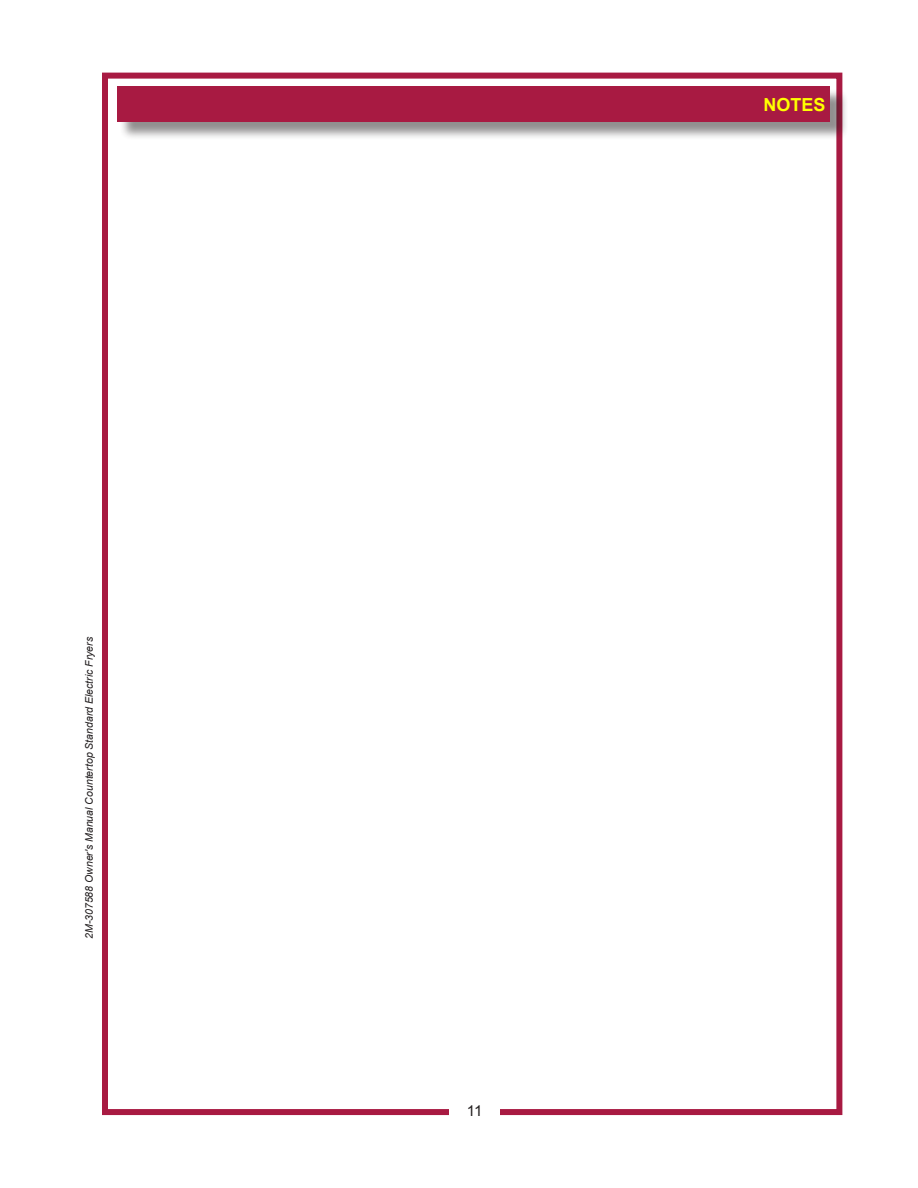
<style>
.page{position:relative;width:918px;height:1188px;background:#fff}
.page>*{position:absolute;margin:0;border:0;box-sizing:border-box;transform-origin:0 0}
.t1{font:700 18px "Arial";color:#ff0}
.t2{font:15px "Arial";color:#231f20}
.t3{font:italic 10.5px "Arial";color:#231f20}
</style>
<div class="page">
<div style="left:102px;top:73px;width:740px;height:1042px;border:6px solid #a81a42"></div>
<div style="left:449px;top:1101px;width:51px;height:22px;background:#fff"></div>
<div style="left:119px;top:89px;width:730px;height:51px;background:#231f20;opacity:.5"></div>
<div style="left:117px;top:86px;width:713px;height:36px;background:#a81a42"></div>
<p class="t3" style="left:82px;top:939px;width:303px;rotate:-90deg">2M-307588 Owner's Manual Countertop Standard Electric Fryers</p>
<p class="t1" style="left:764px;top:92px;width:64px">NOTES</p>
<p class="t2" style="left:467px;top:1101px;width:17px">11</p>
</div>
